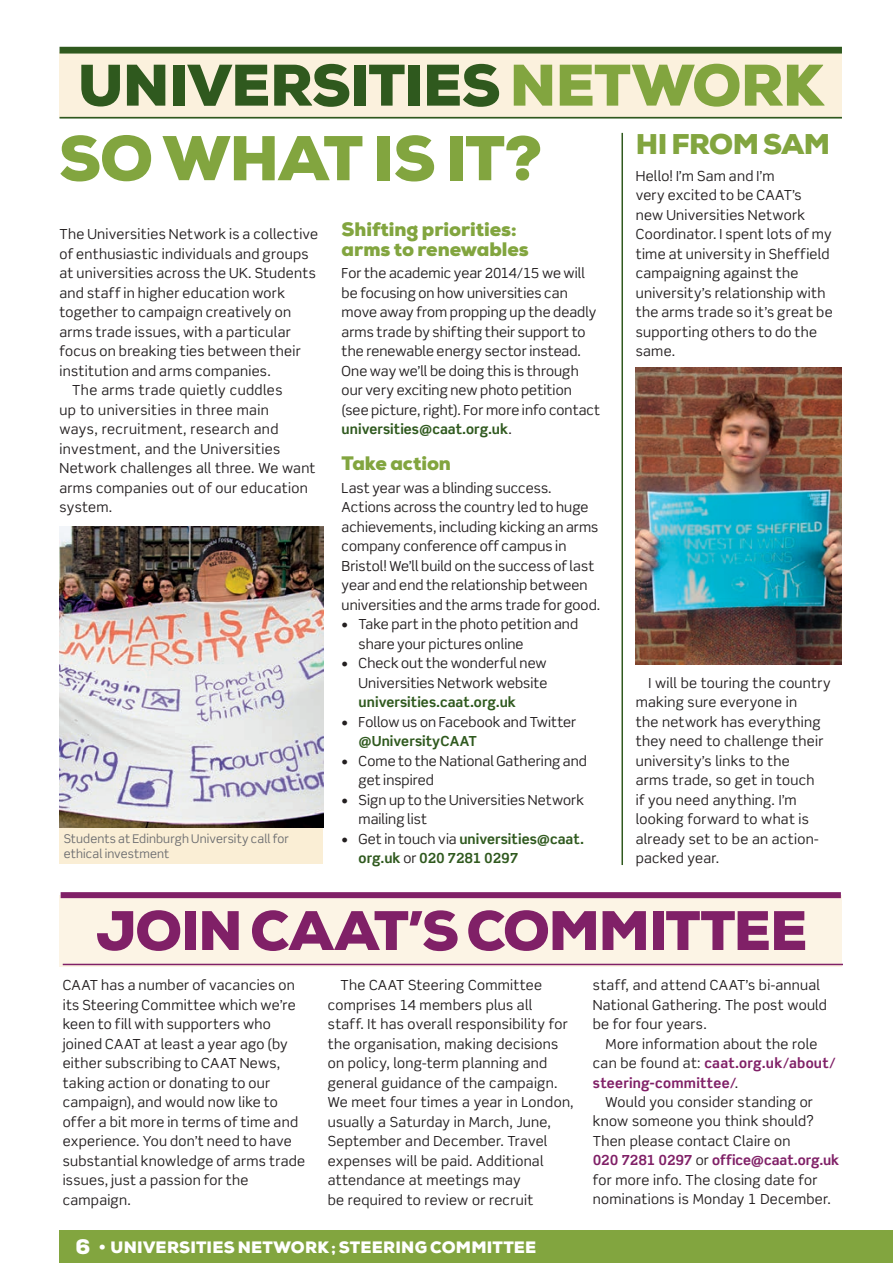
<style>
.page{position:relative;width:893px;height:1263px;background:#fff}
.page>*{position:absolute;margin:0;border:0;box-sizing:border-box;transform-origin:0 0}
.t1{font:900 63.15px "Nexa";color:#82a53f}
.t2{font:900 58.5px "Nexa";letter-spacing:-.01em;color:#2f591e}
.t3{font:900 55.5px "Nexa";letter-spacing:-.02em;color:#802067}
.t4{font:900 28.5px "Nexa";color:#82a53f}
.t5{font:900 19.5px/19.5px "Nexa";letter-spacing:-.005em;color:#82a53f}
.t6{font:900 16.5px "Nexa";color:#fff}
.t7{font:13.8px/19.5px "Scene Std";letter-spacing:.02em;color:#231f20}
.t8{font:700 13.8px/19.5px "Scene Std";color:#2f591e}
.t9{font:700 13.8px "Scene Std";letter-spacing:.015em;color:#802067}
.t10{font:700 13.8px "Scene Std";letter-spacing:-.01em;color:#802067}
.t11{font:12px/15px "Scene Std";letter-spacing:.01em;color:#6c6d70}
.s1{color:#82a53f}
.s2{font-weight:700;color:#2f591e}
.s3{font-weight:400;color:#231f20}
.s4{font-size:21px}
.s5{font-weight:700;font-size:21px}
</style>
<div class="page">
<div style="left:60px;top:1231px;width:833px;height:32px;background:#82a53f"></div>
<div style="left:60px;top:895px;width:782px;height:71px;background:#fcf4e5"></div>
<div style="left:61px;top:892px;width:780px;height:6px;background:#802067"></div>
<hr style="left:63px;top:964px;width:780px;height:1px;background:#802067">
<img style="left:60px;top:526px;width:263px;height:302px">
<div style="left:60px;top:52px;width:782px;height:66px;background:#fbf1dd"></div>
<div style="left:60px;top:47px;width:782px;height:7px;background:#2f591e"></div>
<hr style="left:60px;top:117px;width:782px;height:2px;background:#2f591e">
<img style="left:636px;top:368px;width:206px;height:297px">
<hr style="left:621px;top:133px;width:2px;height:732px;background:#2f591e">
<div style="left:60px;top:828px;width:263px;height:35px;background:#faeed5"></div>
<h2 class="t2" style="left:78px;top:48px;width:740px">UNIVERSITIES <span class="s1">NETWORK</span></h2>
<h3 class="t4" style="left:636px;top:126px;width:196px">HI FROM SAM</h3>
<p class="t7" style="left:636px;top:166px;width:198px">Hello! I’m Sam and I’m<br>very excited to be CAAT’s new Universities Network<br>Coordinator. I spent lots of my time at university in Sheffield campaigning against the university’s relationship with the arms trade so it’s great be supporting others to do the same.</p>
<h1 class="t1" style="left:59px;top:118px;width:485px">SO WHAT IS IT?</h1>
<h3 class="t5" style="left:342px;top:220px;width:189px">SHIFTING PRIORITIES:<br>ARMS TO RENEWABLES</h3>
<p class="t7" style="left:342px;top:263px;width:260px">For the academic year 2014/15 we will be focusing on how universities can move away from propping up the deadly arms trade by shifting their support to the renewable energy sector instead.<br>One way we’ll be doing this is through our very exciting new photo petition (see picture, right). For more info contact <span class="s2">universities@caat.org.uk</span>.</p>
<h3 class="t5" style="left:342px;top:454px;width:111px">TAKE ACTION</h3>
<p class="t7" style="left:342px;top:478px;width:260px">Last year was a blinding success.<br>Actions across the country led to huge achievements, including kicking an arms company conference off campus in Bristol! We’ll build on the success of last year and end the relationship between universities and the arms trade for good.</p>
<p class="t7" style="left:359px;top:614px;width:221px;text-indent:-17px">• Take part in the photo petition and share your pictures online</p>
<p class="t7" style="left:342px;top:653px;width:207px;text-align:right">• Check out the wonderful new<br>Universities Network website</p>
<p class="t8" style="left:359px;top:692px;width:159px">universities.caat.org.uk</p>
<p class="t7" style="left:342px;top:712px;width:236px">• Follow us on Facebook and Twitter</p>
<p class="t8" style="left:359px;top:731px;width:120px">@UniversityCAAT</p>
<p class="t7" style="left:359px;top:751px;width:230px;text-indent:-17px">• Come to the National Gathering and get inspired</p>
<p class="t7" style="left:359px;top:790px;width:227px;text-indent:-17px">• Sign up to the Universities Network mailing list</p>
<p class="t8" style="left:359px;top:829px;width:227px;text-indent:-17px"><span class="s3">• Get in touch via</span> universities@caat. org.uk <span class="s3">or</span> 020 7281 0297</p>
<p class="t7" style="left:60px;top:224px;width:260px">The Universities Network is a collective</p>
<p class="t7" style="left:60px;top:244px;width:250px">of enthusiastic individuals and groups</p>
<p class="t7" style="left:60px;top:263px;width:258px">at universities across the UK. Students</p>
<p class="t7" style="left:60px;top:283px;width:227px">and staff in higher education work</p>
<p class="t7" style="left:60px;top:302px;width:233px">together to campaign creatively on</p>
<p class="t7" style="left:60px;top:322px;width:233px">arms trade issues, with a particular</p>
<p class="t7" style="left:60px;top:341px;width:243px">focus on breaking ties between their</p>
<p class="t7" style="left:60px;top:361px;width:213px">institution and arms companies.</p>
<p class="t7" style="left:72px;top:380px;width:212px">The arms trade quietly cuddles</p>
<p class="t7" style="left:60px;top:400px;width:211px">up to universities in three main</p>
<p class="t7" style="left:60px;top:419px;width:221px">ways, recruitment, research and</p>
<p class="t7" style="left:60px;top:439px;width:222px">investment, and the Universities</p>
<p class="t7" style="left:60px;top:458px;width:257px">Network challenges all three. We want</p>
<p class="t7" style="left:60px;top:478px;width:250px">arms companies out of our education</p>
<p class="t7" style="left:60px;top:497px;width:54px">system.</p>
<p class="t7" style="left:636px;top:673px;width:197px;text-indent:13px">I will be touring the country making sure everyone in<br>the network has everything they need to challenge their university’s links to the<br>arms trade, so get in touch<br>if you need anything. I’m looking forward to what is already set to be an action&shy;packed year.</p>
<p class="t11" style="left:64px;top:831px;width:227px">Students at Edinburgh University call for ethical investment</p>
<h3 class="t3" style="left:96px;top:895px;width:713px">JOIN CAAT’S COMMITTEE</h3>
<p class="t7" style="left:63px;top:975px;width:244px">CAAT has a number of vacancies on its Steering Committee which we’re keen to fill with supporters who joined CAAT at least a year ago (by either subscribing to CAAT News, taking action or donating to our campaign), and would now like to offer a bit more in terms of time and experience. You don’t need to have substantial knowledge of arms trade issues, just a passion for the campaign.</p>
<p class="t7" style="left:328px;top:975px;width:247px;text-indent:13px">The CAAT Steering Committee comprises 14 members plus all<br>staff. It has overall responsibility for the organisation, making decisions on policy, long-term planning and general guidance of the campaign.<br>We meet four times a year in London, usually a Saturday in March, June, September and December. Travel expenses will be paid. Additional attendance at meetings may<br>be required to review or recruit</p>
<p class="t7" style="left:593px;top:975px;width:236px">staff, and attend CAAT’s bi-annual<br>National Gathering. The post would be for four years.</p>
<p class="t7" style="left:606px;top:1034px;width:213px">More information about the role</p>
<p class="t9" style="left:593px;top:1054px;width:245px"><span class="s3">can be found at:</span> caat.org.uk/about/</p>
<p class="t9" style="left:593px;top:1074px;width:147px">steering-committee/<span class="s3">.</span></p>
<p class="t7" style="left:606px;top:1092px;width:209px">Would you consider standing or</p>
<p class="t7" style="left:593px;top:1111px;width:222px">know someone you think should?</p>
<p class="t7" style="left:593px;top:1131px;width:199px">Then please contact Claire on</p>
<p class="t10" style="left:593px;top:1152px;width:248px">020 7281 0297 <span class="s3">or</span> office@caat.org.uk</p>
<p class="t7" style="left:593px;top:1170px;width:226px">for more info. The closing date for</p>
<p class="t7" style="left:593px;top:1189px;width:239px">nominations is Monday 1 December.</p>
<p class="t6" style="left:75px;top:1236px;width:47px"><span class="s4">6</span> <span class="s5">•</span> UNIVERSI</p>
<p class="t6" style="left:196px;top:1236px;width:21px">TIES</p>
<p class="t6" style="left:238px;top:1236px;width:52px">NETWOR</p>
<p class="t6" style="left:317px;top:1236px;width:55px">K; STEERING</p>
<p class="t6" style="left:430px;top:1236px;width:25px">COMMI</p>
<p class="t6" style="left:492px;top:1236px;width:33px">TTEE</p>
</div>
